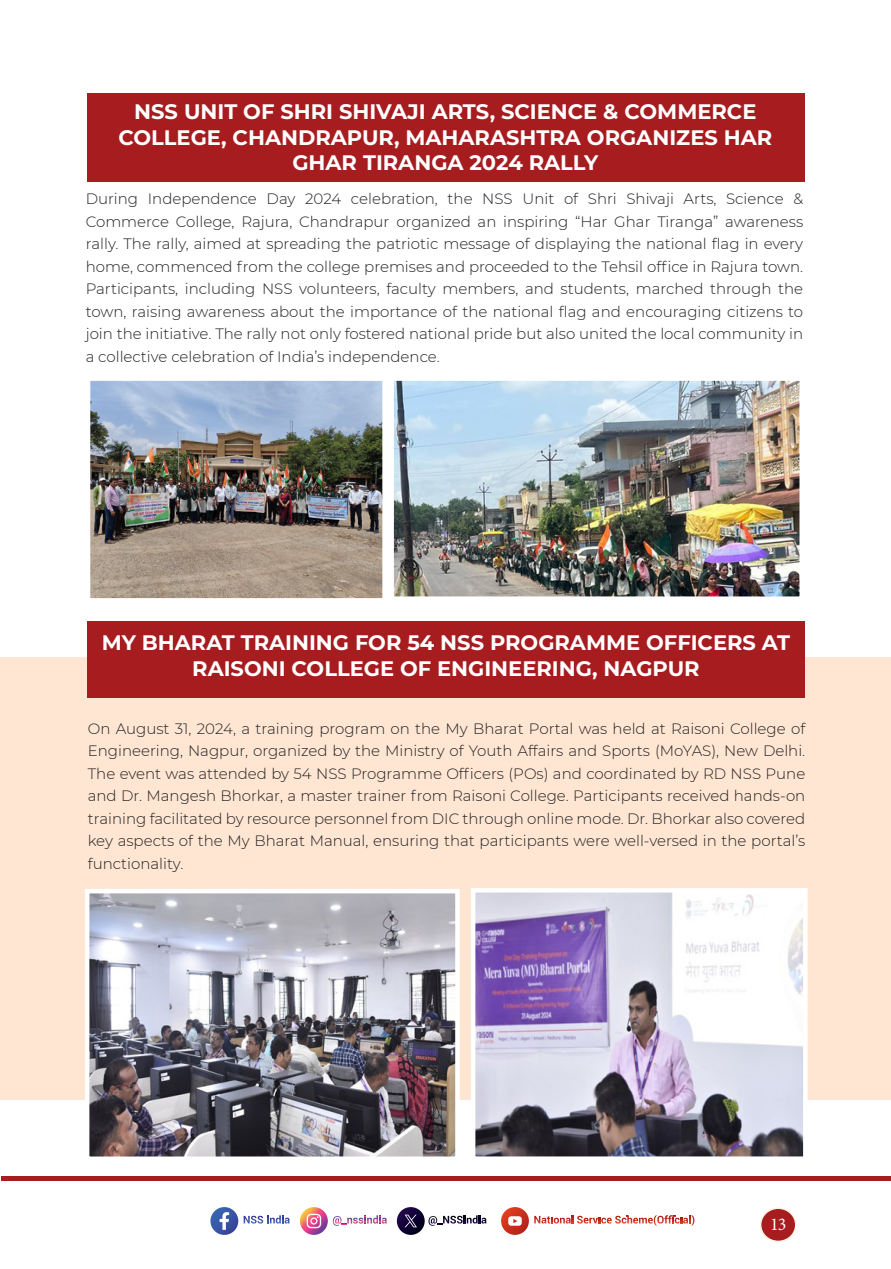
<style>
.page{position:relative;width:891px;height:1269px;background:#fff}
.page>*{position:absolute;margin:0;border:0;box-sizing:border-box;transform-origin:0 0}
.t1{font:100 21px/25.2px "Montserrat";color:#fff;text-align:center}
.t2{font:18px "Minion Pro";color:#fff}
.t3{font:300 15px/22.5px "Montserrat";color:#231f20;text-align:justify}
</style>
<div class="page">
<div style="left:761px;top:1208px;width:35px;height:33px;background:#a61c1f;border-radius:50%"></div>
<div style="left:760px;top:1208px;width:36px;height:34px;border:2px solid #fef2e3;border-radius:50%"></div>
<svg style="left:210px;top:1207px;width:28px;height:28px"></svg>
<svg style="left:220px;top:1212px;width:9px;height:18px"></svg>
<svg style="left:300px;top:1207px;width:28px;height:28px"></svg>
<svg style="left:307px;top:1214px;width:14px;height:14px"></svg>
<svg style="left:397px;top:1207px;width:28px;height:28px"></svg>
<svg style="left:405px;top:1215px;width:12px;height:12px"></svg>
<svg style="left:501px;top:1207px;width:28px;height:28px"></svg>
<svg style="left:508px;top:1216px;width:14px;height:10px"></svg>
<svg style="left:244px;top:1215px;width:46px;height:9px"></svg>
<svg style="left:333px;top:1215px;width:54px;height:11px"></svg>
<svg style="left:428px;top:1215px;width:59px;height:11px"></svg>
<svg style="left:534px;top:1215px;width:160px;height:11px"></svg>
<hr style="left:2px;top:1176px;width:889px;height:4px;background:#a61c1f">
<div style="left:87px;top:94px;width:717px;height:88px;background:#a61c1f"></div>
<img style="left:91px;top:381px;width:291px;height:217px">
<div style="left:86px;top:376px;width:301px;height:227px;border:4px solid #fff"></div>
<img style="left:394px;top:381px;width:405px;height:215px">
<div style="left:389px;top:376px;width:415px;height:225px;border:4px solid #fff"></div>
<div style="left:1px;top:658px;width:890px;height:442px;background:#fee6d3"></div>
<div style="left:87px;top:622px;width:718px;height:76px;background:#a61c1f"></div>
<img style="left:90px;top:894px;width:365px;height:262px">
<div style="left:85px;top:889px;width:375px;height:272px;border:4px solid #fff"></div>
<img style="left:476px;top:893px;width:327px;height:263px">
<div style="left:471px;top:888px;width:337px;height:273px;border:4px solid #fff"></div>
<p class="t1" style="left:118px;top:99px;width:655px">NSS UNIT OF SHRI SHIVAJI ARTS, SCIENCE &amp; COMMERCE<br>COLLEGE, CHANDRAPUR, MAHARASHTRA ORGANIZES HAR<br>GHAR TIRANGA 2024 RALLY</p>
<p class="t3" style="left:86px;top:187px;width:719px">During Independence Day 2024 celebration, the NSS Unit of Shri Shivaji Arts, Science &amp; Commerce College, Rajura, Chandrapur organized an inspiring “Har Ghar Tiranga” awareness rally. The rally, aimed at spreading the patriotic message of displaying the national flag in every home, commenced from the college premises and proceeded to the Tehsil office in Rajura town.<br>Participants, including NSS volunteers, faculty members, and students, marched through the town, raising awareness about the importance of the national flag and encouraging citizens to join the initiative. The rally not only fostered national pride but also united the local community in a collective celebration of India’s independence.</p>
<p class="t1" style="left:102px;top:630px;width:690px">MY BHARAT TRAINING FOR 54 NSS PROGRAMME OFFICERS AT<br>RAISONI COLLEGE OF ENGINEERING, NAGPUR</p>
<p class="t3" style="left:88px;top:717px;width:719px">On August 31, 2024, a training program on the My Bharat Portal was held at Raisoni College of Engineering, Nagpur, organized by the Ministry of Youth Affairs and Sports (MoYAS), New Delhi.<br>The event was attended by 54 NSS Programme Officers (POs) and coordinated by RD NSS Pune and Dr. Mangesh Bhorkar, a master trainer from Raisoni College. Participants received hands-on training facilitated by resource personnel from DIC through online mode. Dr. Bhorkar also covered key aspects of the My Bharat Manual, ensuring that participants were well-versed in the portal’s functionality.</p>
<p class="t2" style="left:770px;top:1212px;width:18px">13</p>
</div>
